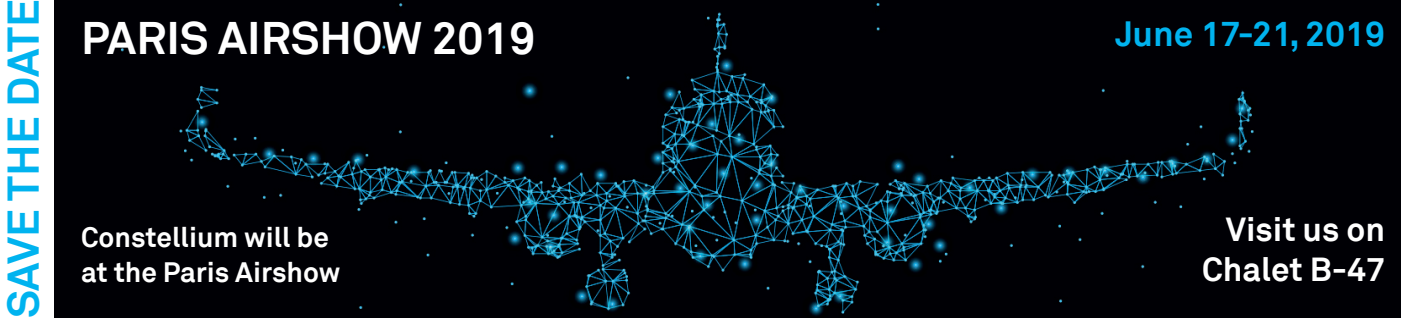
<style>
.page{position:relative;width:1401px;height:318px;background:#fff}
.page>*{position:absolute;margin:0;border:0;box-sizing:border-box;transform-origin:0 0}
.t1{font:700 45.5px "Akkurat Pro";color:#fff}
.t2{font:700 44.27px "Akkurat Pro";letter-spacing:-.005em;color:#00b3ef}
.t3{font:700 35px "Akkurat Pro";color:#00b3ef}
.t4{font:700 33.25px/40.2px "Akkurat Pro";color:#fff;text-align:right}
.t5{font:700 28px/35px "Akkurat Pro";color:#fff}
</style>
<div class="page">
<img style="left:55px;top:0;width:1346px;height:317px">
<h2 class="t2" style="left:-5px;top:318px;width:320px;rotate:-90deg">SAVE THE DATE</h2>
<h1 class="t1" style="left:81px;top:9px;width:456px">PARIS AIRSHOW 2019</h1>
<p class="t3" style="left:1115px;top:12px;width:271px">June 17-21, 2019</p>
<p class="t5" style="left:81px;top:220px;width:261px">Constellium will be at the Paris Airshow</p>
<p class="t4" style="left:1202px;top:209px;width:185px">Visit us on<br>Chalet B-47</p>
</div>
